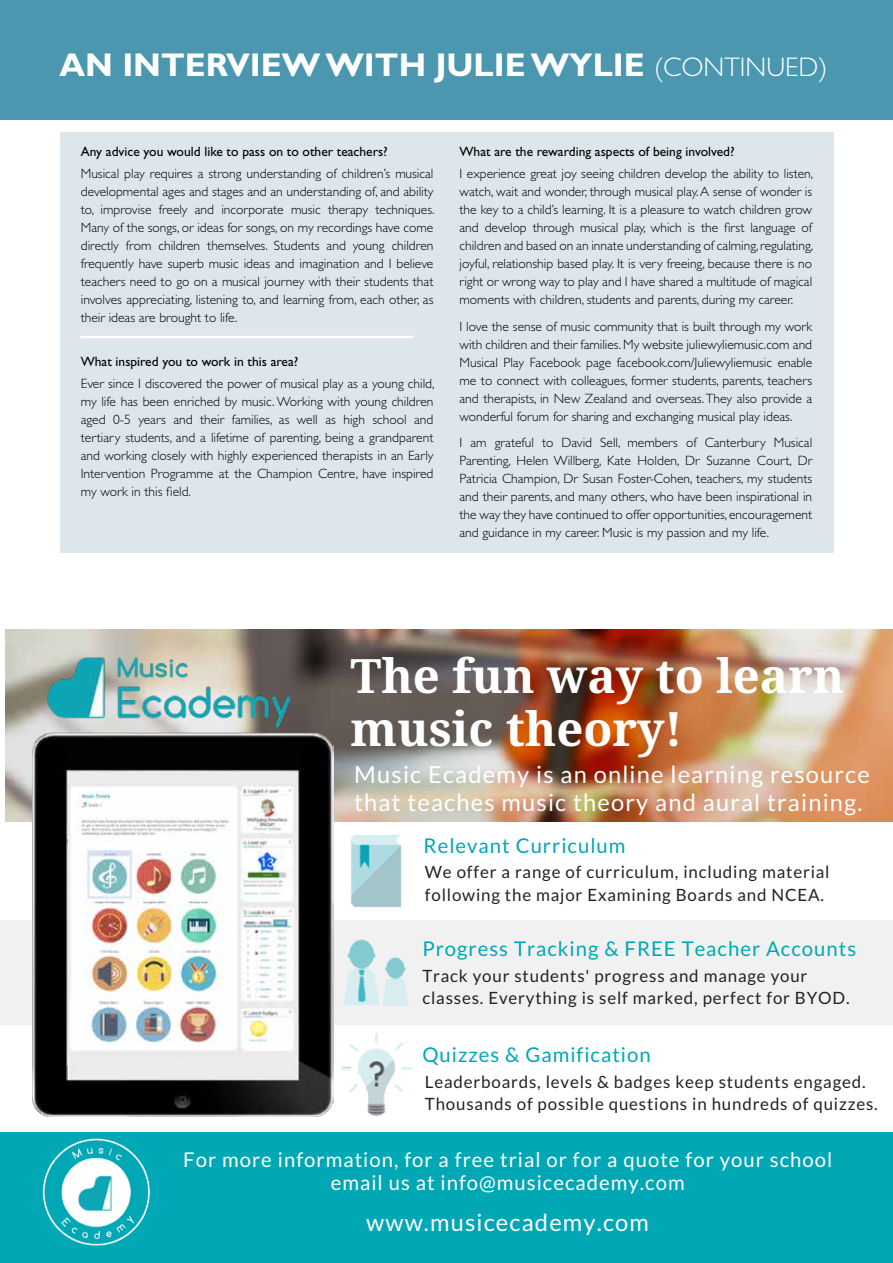
<style>
.page{position:relative;width:893px;height:1263px;background:#fff}
.page>*{position:absolute;margin:0;border:0;box-sizing:border-box;transform-origin:0 0}
.t1{font:700 47.4px/52.9px "Droid Serif";color:#fff}
.t2{font:700 33px "Gill Sans Maori";color:#fff}
.t3{font:23.7px/27.8px "Lato";letter-spacing:.05em;color:#fff}
.t4{font:20.25px/24px "Lato";letter-spacing:.05em;color:#fff;text-align:center}
.t5{font:20.25px "Lato";letter-spacing:.05em;color:#00a7b5}
.t6{font:16.95px/22.6px "Lato";letter-spacing:.05em;color:#222}
.t7{font:300 13.5px/18px "Gill Sans Maori";color:#000;text-align:justify}
.t8{font:13.5px "Gill Sans Maori";color:#000}
.s1{font-weight:300;font-size:27px}
</style>
<div class="page">
<div style="left:0;top:0;width:893px;height:119px;background:#4a97af"></div>
<div style="left:60px;top:132px;width:773px;height:421px;background:#dde6eb"></div>
<hr style="left:80px;top:336px;width:333px;height:2px;background:#fff">
<img style="left:5px;top:629px;width:888px;height:192px">
<div style="left:0;top:1133px;width:893px;height:130px;background:#00a7b5"></div>
<div style="left:0;top:920px;width:893px;height:104px;background:#f1f1f1"></div>
<img style="left:333px;top:925px;width:75px;height:96px">
<img style="left:341px;top:1033px;width:71px;height:82px">
<img style="left:333px;top:823px;width:69px;height:95px">
<img style="left:33px;top:732px;width:300px;height:384px">
<img style="left:42px;top:1138px;width:108px;height:108px">
<img style="left:39px;top:645px;width:269px;height:87px">
<h2 class="t2" style="left:60px;top:45px;width:769px">AN INTERVIEW WITH JULIE WYLIE <span class="s1">(CONTINUED)</span></h2>
<p class="t8" style="left:81px;top:144px;width:309px">Any advice you would like to pass on to other teachers?</p>
<p class="t7" style="left:81px;top:165px;width:355px">Musical play requires a strong understanding of children’s musical developmental ages and stages and an understanding of, and ability to, improvise freely and incorporate music therapy techniques.<br>Many of the songs, or ideas for songs, on my recordings have come directly from children themselves. Students and young children frequently have superb music ideas and imagination and I believe teachers need to go on a musical journey with their students that involves appreciating, listening to, and learning from, each other, as their ideas are brought to life.</p>
<p class="t8" style="left:81px;top:353px;width:219px">What inspired you to work in this area?</p>
<p class="t7" style="left:81px;top:375px;width:355px">Ever since I discovered the power of musical play as a young child, my life has been enriched by music. Working with young children aged 0-5 years and their families, as well as high school and tertiary students, and a lifetime of parenting, being a grandparent and working closely with highly experienced therapists in an Early Intervention Programme at the Champion Centre, have inspired my work in this field.</p>
<p class="t8" style="left:460px;top:144px;width:277px">What are the rewarding aspects of being involved?</p>
<p class="t7" style="left:460px;top:165px;width:355px">I experience great joy seeing children develop the ability to listen, watch, wait and wonder, through musical play. A sense of wonder is the key to a child’s learning. It is a pleasure to watch children grow and develop through musical play, which is the first language of children and based on an innate understanding of calming, regulating, joyful, relationship based play. It is very freeing, because there is no right or wrong way to play and I have shared a multitude of magical moments with children, students and parents, during my career.</p>
<p class="t7" style="left:460px;top:317px;width:354px">I love the sense of music community that is built through my work with children and their families. My website juliewyliemusic.com and Musical Play Facebook page facebook.com/Juliewyliemusic enable me to connect with colleagues, former students, parents, teachers and therapists, in New Zealand and overseas. They also provide a wonderful forum for sharing and exchanging musical play ideas.</p>
<p class="t7" style="left:460px;top:434px;width:354px">I am grateful to David Sell, members of Canterbury Musical Parenting, Helen Willberg, Kate Holden, Dr Suzanne Court, Dr Patricia Champion, Dr Susan Foster-Cohen, teachers, my students and their parents, and many others, who have been inspirational in the way they have continued to offer opportunities, encouragement and guidance in my career. Music is my passion and my life.</p>
<h1 class="t1" style="left:350px;top:650px;width:495px">The fun way to learn music theory!</h1>
<h3 class="t3" style="left:354px;top:761px;width:517px">Music Ecademy is an online learning resource that teaches music theory and aural training.</h3>
<h3 class="t5" style="left:424px;top:834px;width:203px">Relevant Curriculum</h3>
<p class="t6" style="left:425px;top:860px;width:406px">We offer a range of curriculum, including material following the major Examining Boards and NCEA.</p>
<h3 class="t5" style="left:422px;top:938px;width:435px">Progress Tracking &amp; FREE Teacher Accounts</h3>
<p class="t6" style="left:422px;top:964px;width:429px">Track your students' progress and manage your classes. Everything is self marked, perfect for BYOD.</p>
<h3 class="t5" style="left:422px;top:1044px;width:230px">Quizzes &amp; Gamification</h3>
<p class="t6" style="left:425px;top:1070px;width:454px">Leaderboards, levels &amp; badges keep students engaged.<br>Thousands of possible questions in hundreds of quizzes.</p>
<h3 class="t4" style="left:183px;top:1147px;width:651px">For more information, for a free trial or for a quote for your school email us at info@musicecademy.com</h3>
<h3 class="t3" style="left:366px;top:1209px;width:284px">www.musicecademy.com</h3>
</div>
